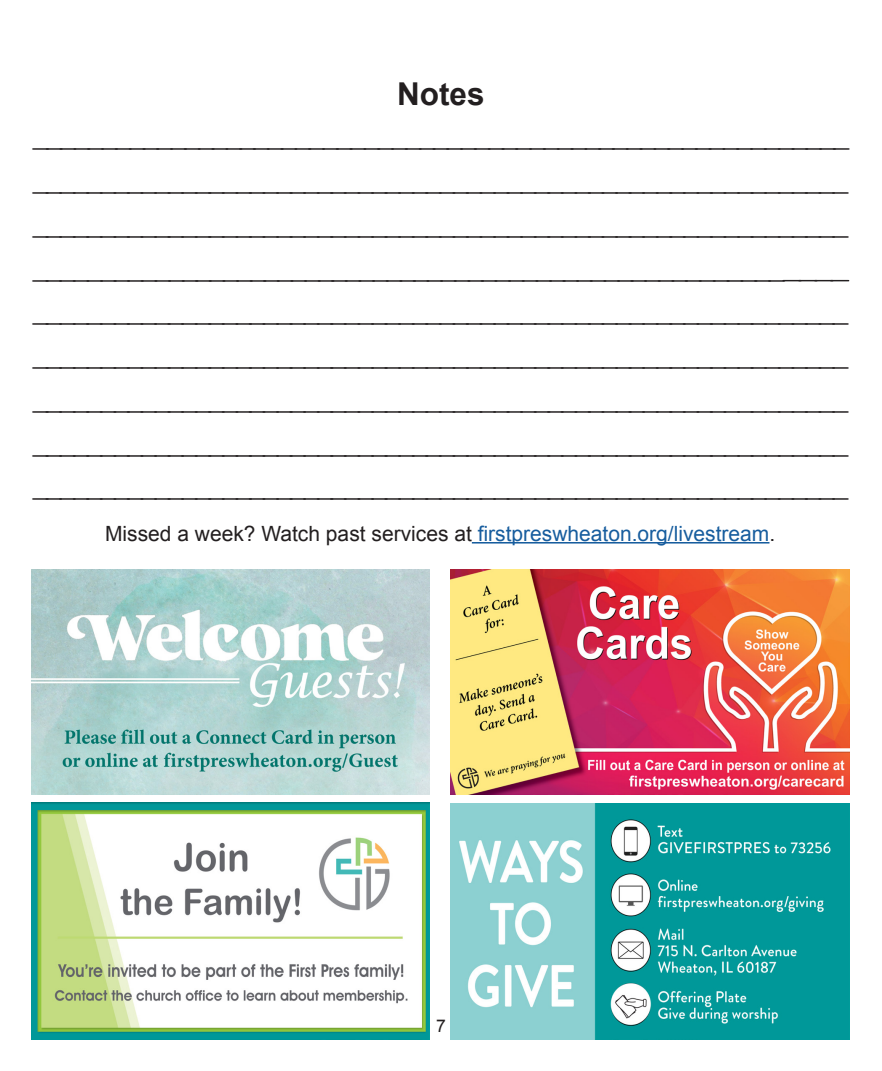
<style>
.page{position:relative;width:882px;height:1071px;background:#fff}
.page>*{position:absolute;margin:0;border:0;box-sizing:border-box;transform-origin:0 0}
.t1{font:700 31.5px "Arial";color:#231f20}
.t2{font:500 22.75px/43.8px "Brandon Grotesque";color:#231f20;text-align:justify;scale:2.03 1}
.t3{font:21px "Arial";color:#231f20}
.t4{font:17.5px "Arial";color:#231f20}
.s1{color:#175d9e}
</style>
<div class="page">
<hr style="left:472px;top:542px;width:297px;height:2px;background:#175d9e">
<img style="left:450px;top:803px;width:400px;height:236px">
<img style="left:32px;top:803px;width:398px;height:236px">
<img style="left:32px;top:570px;width:398px;height:224px">
<img style="left:451px;top:570px;width:399px;height:224px">
<p class="t1" style="left:397px;top:73px;width:89px">Notes</p>
<p class="t2" style="left:31px;top:119px;width:405px">___________________________________________________________ ____________________________________________________________ ____________________________________________________________ ___________________________________________________________ ____________________________________________________________ ____________________________________________________________ ____________________________________________________________ ____________________________________________________________ ____________________________________________________________</p>
<p class="t3" style="left:105px;top:519px;width:672px">Missed a week? Watch past services at <span class="s1">firstpreswheaton.org/livestream</span>.</p>
<p class="t4" style="left:436px;top:1015px;width:11px">7</p>
</div>
